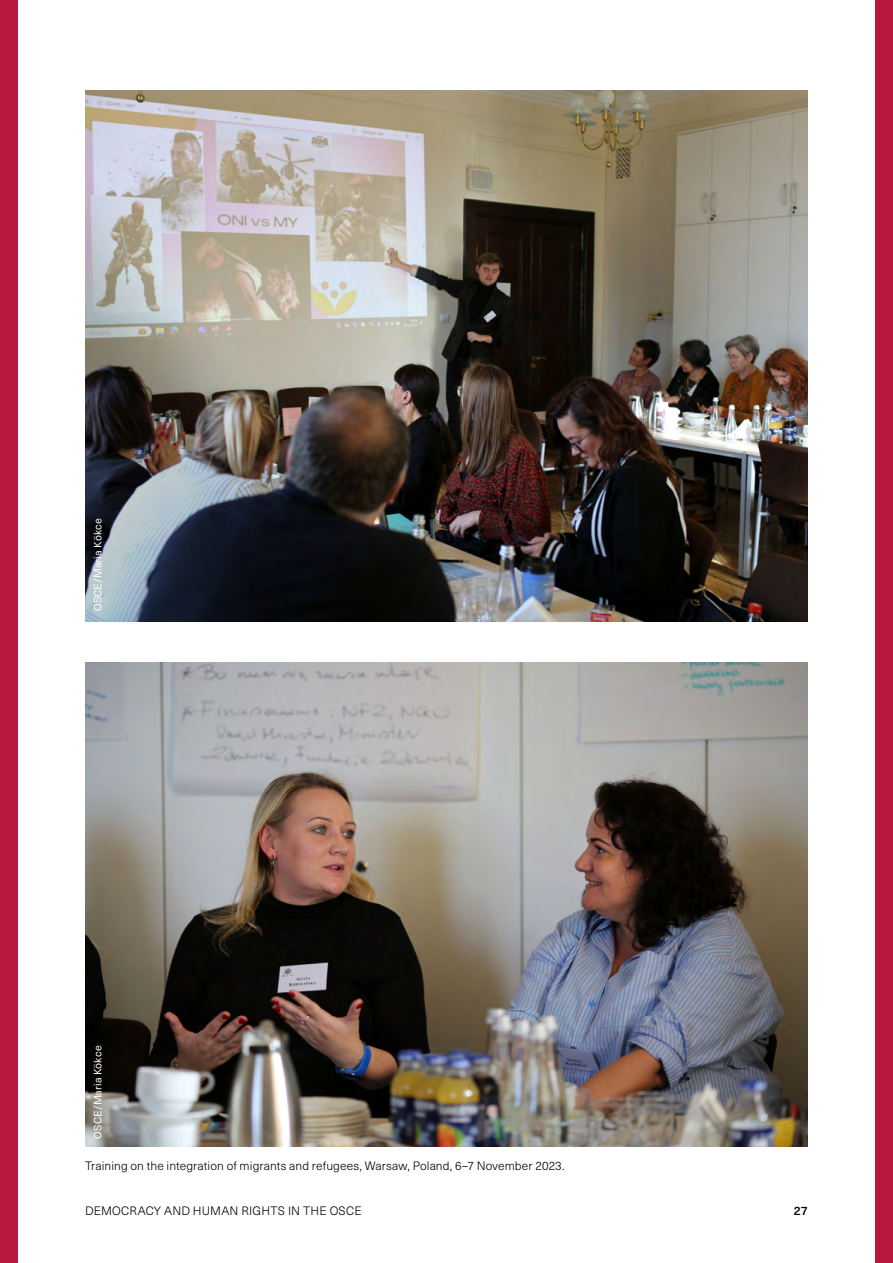
<style>
.page{position:relative;width:893px;height:1263px;background:#fff}
.page>*{position:absolute;margin:0;border:0;box-sizing:border-box;transform-origin:0 0}
.t1{font:300 12px "Neue Haas Unica W1 G";letter-spacing:.01em;color:#000}
.t2{font:500 12px "Neue Haas Unica W1 G";color:#000}
.t3{font:10.5px "Neue Haas Unica W1 G";letter-spacing:.015em;color:#fff}
</style>
<div class="page">
<div style="left:0;top:0;width:17px;height:1263px;background:#b8173e"></div>
<div style="left:876px;top:0;width:17px;height:1263px;background:#b8173e"></div>
<img style="left:85px;top:663px;width:723px;height:484px">
<img style="left:85px;top:90px;width:723px;height:531px">
<p class="t3" style="left:90px;top:611px;width:94px;rotate:-90deg">OSCE/Maria Kökce</p>
<p class="t3" style="left:90px;top:1138px;width:94px;rotate:-90deg">OSCE/Maria Kökce</p>
<p class="t1" style="left:85px;top:1157px;width:481px">Training on the integration of migrants and refugees, Warsaw, Poland, 6–7 November 2023.</p>
<p class="t1" style="left:85px;top:1202px;width:278px">DEMOCRACY AND HUMAN RIGHTS IN THE OSCE</p>
<p class="t2" style="left:794px;top:1202px;width:16px">27</p>
</div>
